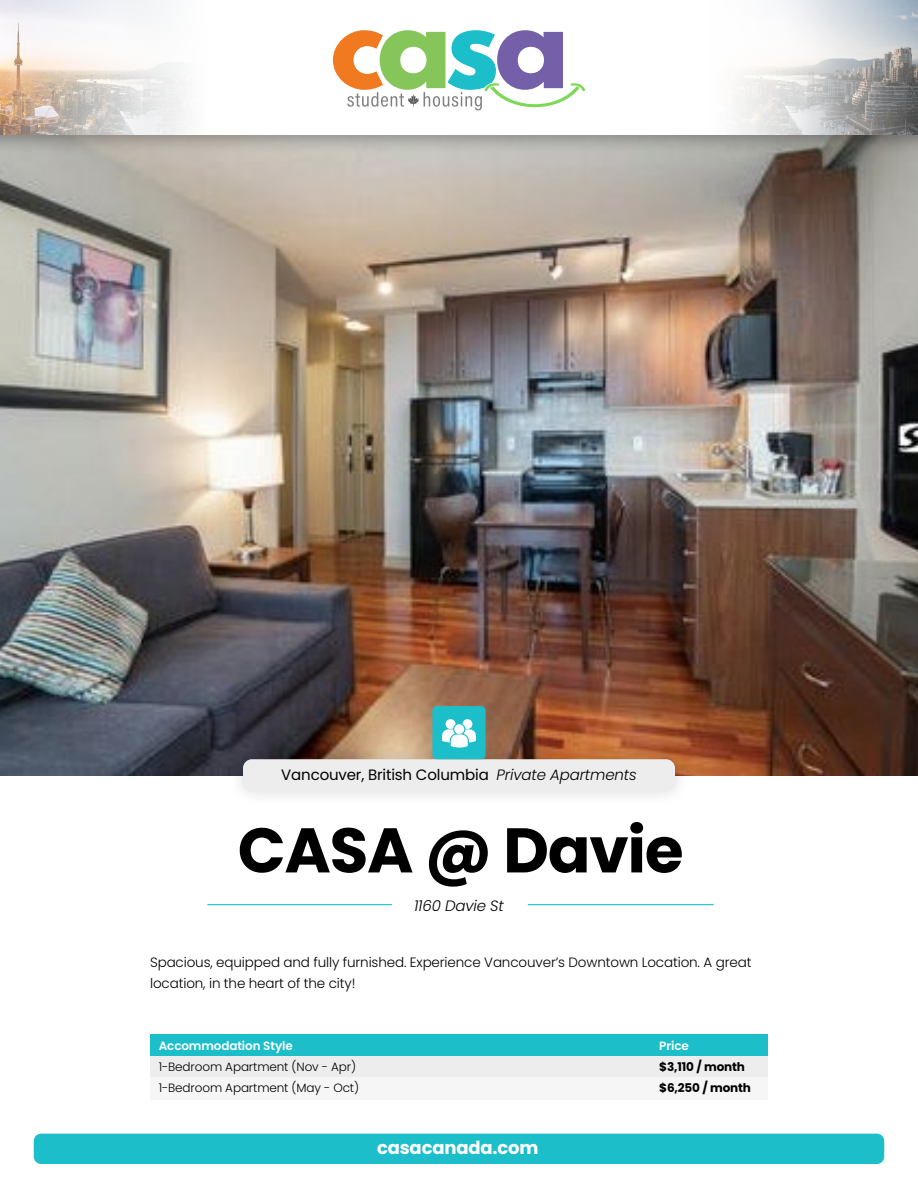
<style>
.page{position:relative;width:918px;height:1188px;background:#fff}
.page>*{position:absolute;margin:0;border:0;box-sizing:border-box;transform-origin:0 0}
.t1{font:700 63px "Poppins";letter-spacing:-.02em;color:#000}
.t2{font:700 18px "Poppins";letter-spacing:-.01em;color:#fff}
.t3{font:15px "Poppins";letter-spacing:-.01em;color:#000}
.t4{font:italic 300 15px "Poppins";letter-spacing:-.01em;color:#000}
.t5{font:300 13.5px/21px "Poppins";letter-spacing:-.01em;color:#000}
.t6{font:300 12px/21.1px "Poppins";letter-spacing:-.01em;color:#000}
.t7{font:700 12px/21.1px "Poppins";letter-spacing:-.01em;color:#000}
.t8{font:600 12px "Poppins";letter-spacing:-.01em;color:#fff}
.s1{font-weight:300;font-style:italic}
</style>
<div class="page">
<img style="left:0;top:155px;width:918px;height:620px">
<div style="left:0;top:0;width:918px;height:155px;background:#000;opacity:.3"></div>
<div style="left:0;top:0;width:918px;height:135px;background:#fff"></div>
<svg style="left:333px;top:30px;width:252px;height:80px"></svg>
<img style="left:0;top:0;width:185px;height:135px">
<img style="left:735px;top:0;width:183px;height:135px">
<div style="left:228px;top:744px;width:462px;height:63px;background:#000;opacity:.15"></div>
<div style="left:243px;top:759px;width:432px;height:33px;background:#ededee;border-radius:9px"></div>
<div style="left:432px;top:706px;width:54px;height:53px;background:#1cbeca;border-radius:4px"></div>
<svg style="left:442px;top:719px;width:34px;height:29px"></svg>
<hr style="left:207px;top:904px;width:185px;height:1px;background:#1cbeca">
<hr style="left:528px;top:904px;width:186px;height:1px;background:#1cbeca">
<div style="left:34px;top:1134px;width:850px;height:30px;background:#1cbeca;border-radius:7px"></div>
<div style="left:150px;top:1034px;width:618px;height:22px;background:#1cbeca"></div>
<div style="left:150px;top:1056px;width:618px;height:22px;background:#ededee"></div>
<div style="left:150px;top:1077px;width:618px;height:22px;background:#f6f6f6"></div>
<p class="t3" style="left:281px;top:766px;width:357px">Vancouver, British Columbia <span class="s1">Private Apartments</span></p>
<h1 class="t1" style="left:238px;top:814px;width:447px">CASA @ Davie</h1>
<p class="t4" style="left:414px;top:897px;width:92px">1160 Davie St</p>
<p class="t5" style="left:150px;top:952px;width:603px">Spacious, equipped and fully furnished. Experience Vancouver’s Downtown Location. A great location, in the heart of the city!</p>
<p class="t8" style="left:159px;top:1038px;width:136px">Accommodation Style</p>
<p class="t8" style="left:659px;top:1038px;width:31px">Price</p>
<p class="t6" style="left:159px;top:1056px;width:202px">1-Bedroom Apartment (Nov - Apr)<br>1-Bedroom Apartment (May - Oct)</p>
<p class="t7" style="left:659px;top:1056px;width:93px">$3,110 / month $6,250 / month</p>
<h2 class="t2" style="left:377px;top:1137px;width:163px">casacanada.com</h2>
</div>
